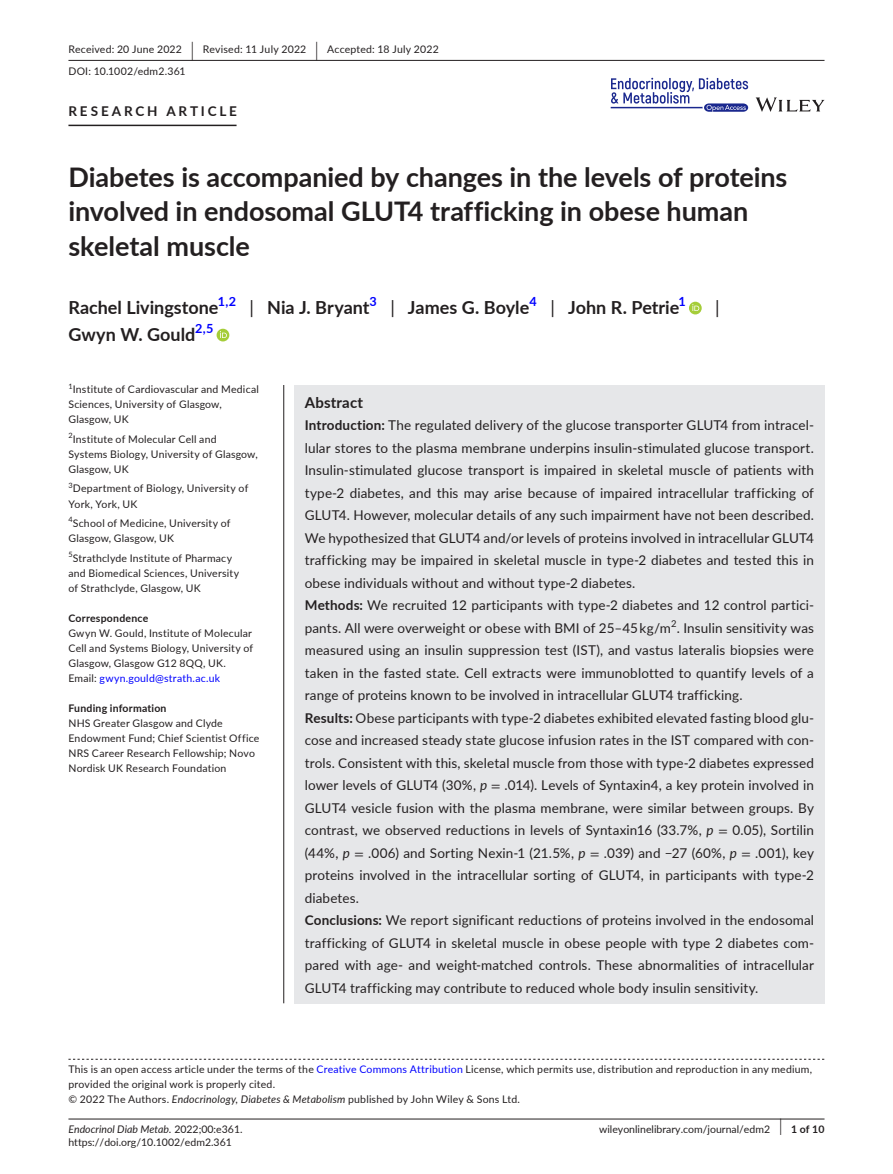
<style>
.page{position:relative;width:893px;height:1174px;background:#fff}
.page>*{position:absolute;margin:0;border:0;box-sizing:border-box;transform-origin:0 0}
.t1{font:700 27px/34.5px "Lato";letter-spacing:-.005em;color:#231f20}
.t2{font:700 18px "Lato";color:#231f20}
.t3{font:18px "Lato";color:#231f20}
.t4{font:700 15px "Lato";letter-spacing:.015em;color:#231f20}
.t5{font:13.5px/22.5px "Lato";letter-spacing:.01em;color:#231f20}
.t6{font:700 13.5px "Lato";letter-spacing:.21em;color:#231f20}
.t7{font:700 12.6px "Lato";color:#00f}
.t8{font:10.5px/15px "Lato";letter-spacing:.02em;color:#231f20}
.t9{font:10.5px "Lato";color:#231f20}
.t10{font:700 10.5px "Lato";letter-spacing:.02em;color:#231f20}
.t11{font:italic 10.5px "Lato";color:#231f20}
.t12{font:9.45px "Lato";color:#231f20}
.t13{font:7.35px "Lato";color:#231f20}
.s1{font-size:19.65px}
.s2{font-weight:400}
.s3{color:#00f}
.s4{font-weight:700}
.s5{font-style:italic}
.s6{font-family:"STIX"}
.s7{font-style:normal}
.s8{font-weight:400;font-size:17.4px}
</style>
<div class="page">
<hr style="left:68px;top:1118px;width:756px;height:1px;background:#231f20">
<svg style="left:756px;top:97px;width:68px;height:15px"></svg>
<svg style="left:611px;top:78px;width:137px;height:34px"></svg>
<hr style="left:68px;top:60px;width:756px;height:1px;background:#231f20">
<hr style="left:68px;top:125px;width:169px;height:1px;background:#231f20">
<div style="left:689px;top:302px;width:13px;height:12px;background:#a5cd39;border-radius:50%"></div>
<svg style="left:692px;top:304px;width:7px;height:7px"></svg>
<div style="left:217px;top:329px;width:12px;height:12px;background:#a5cd39;border-radius:50%"></div>
<svg style="left:220px;top:331px;width:7px;height:7px"></svg>
<svg style="left:68px;top:1058px;width:756px;height:1px"></svg>
<div style="left:294px;top:385px;width:530px;height:618px;background:#e6e7e9"></div>
<hr style="left:283px;top:385px;width:1px;height:618px;background:#231f20">
<p class="t8" style="left:68px;top:38px;width:372px;line-height:21.8px">Received: 20 June 2022 <span class="s1">|</span> Revised: 11 July 2022 <span class="s1">|</span> Accepted: 18 July 2022<br>DOI: 10.1002/edm2.361</p>
<p class="t6" style="left:68px;top:101px;width:170px">RESEARCH ARTICLE</p>
<h1 class="t1" style="left:68px;top:159px;width:720px">Diabetes is accompanied by changes in the levels of proteins involved in endosomal GLUT4 trafficking in obese human skeletal muscle</h1>
<h2 class="t2" style="left:68px;top:295px;width:152px">Rachel Livingstone</h2>
<p class="t7" style="left:218px;top:292px;width:20px">1,2</p>
<h2 class="t2" style="left:250px;top:295px;width:122px"><span class="s2">|</span> Nia J. Bryant</h2>
<p class="t7" style="left:370px;top:292px;width:9px">3</p>
<h2 class="t2" style="left:390px;top:295px;width:140px"><span class="s2">|</span> James G. Boyle</h2>
<p class="t7" style="left:530px;top:292px;width:9px">4</p>
<h2 class="t2" style="left:550px;top:295px;width:130px"><span class="s2">|</span> John R. Petrie</h2>
<p class="t7" style="left:679px;top:292px;width:9px">1</p>
<h2 class="t3" style="left:715px;top:295px;width:6px">|</h2>
<h2 class="t2" style="left:68px;top:322px;width:128px">Gwyn W. Gould</h2>
<p class="t7" style="left:195px;top:319px;width:20px">2,5</p>
<p class="t13" style="left:68px;top:381px;width:6px">1</p>
<p class="t8" style="left:68px;top:382px;width:192px;text-indent:4px">Institute of Cardiovascular and Medical<br>Sciences, University of Glasgow,<br>Glasgow, UK</p>
<p class="t8" style="left:68px;top:431px;width:191px"><sup>2</sup>Institute of Molecular Cell and<br>Systems Biology, University of Glasgow,<br>Glasgow, UK</p>
<p class="t8" style="left:68px;top:481px;width:181px"><sup>3</sup>Department of Biology, University of<br>York, York, UK</p>
<p class="t8" style="left:68px;top:515px;width:164px"><sup>4</sup>School of Medicine, University of<br>Glasgow, Glasgow, UK</p>
<p class="t8" style="left:68px;top:550px;width:172px"><sup>5</sup>Strathclyde Institute of Pharmacy and Biomedical Sciences, University of Strathclyde, Glasgow, UK</p>
<p class="t10" style="left:68px;top:610px;width:81px">Correspondence</p>
<p class="t8" style="left:68px;top:625px;width:186px">Gwyn W. Gould, Institute of Molecular Cell and Systems Biology, University of Glasgow, Glasgow G12 8QQ, UK.<br>Email: <span class="s3">gwyn.gould@strath.ac.uk</span></p>
<p class="t10" style="left:68px;top:700px;width:100px">Funding information</p>
<p class="t8" style="left:68px;top:715px;width:192px">NHS Greater Glasgow and Clyde Endowment Fund; Chief Scientist Office NRS Career Research Fellowship; Novo Nordisk UK Research Foundation</p>
<p class="t4" style="left:305px;top:391px;width:60px">Abstract</p>
<p class="t5" style="left:305px;top:413px;width:511px"><span class="s4">Introduction:</span> The regulated delivery of the glucose transporter GLUT4 from intracel&shy;lular stores to the plasma membrane underpins insulin-stimulated glucose transport.<br>Insulin-stimulated glucose transport is impaired in skeletal muscle of patients with type-2 diabetes, and this may arise because of impaired intracellular trafficking of GLUT4. However, molecular details of any such impairment have not been described.<br>We hypothesized that GLUT4 and/or levels of proteins involved in intracellular GLUT4 trafficking may be impaired in skeletal muscle in type-2 diabetes and tested this in obese individuals without and without type-2 diabetes.<br><span class="s4">Methods:</span> We recruited 12 participants with type-2 diabetes and 12 control partici&shy;pants. All were overweight or obese with BMI of 25–45 kg/m . Insulin sensitivity was</p>
<p class="t12" style="left:671px;top:616px;width:7px">2</p>
<p class="t5" style="left:305px;top:638px;width:511px">measured using an insulin suppression test (IST), and vastus lateralis biopsies were taken in the fasted state. Cell extracts were immunoblotted to quantify levels of a range of proteins known to be involved in intracellular GLUT4 trafficking.<br><span class="s4">Results:</span> Obese participants with type-2 diabetes exhibited elevated fasting blood glu&shy;cose and increased steady state glucose infusion rates in the IST compared with con&shy;trols. Consistent with this, skeletal muscle from those with type-2 diabetes expressed lower levels of GLUT4 (30%, <span class="s5">p</span> <span class="s6">=</span> .014). Levels of Syntaxin4, a key protein involved in GLUT4 vesicle fusion with the plasma membrane, were similar between groups. By contrast, we observed reductions in levels of Syntaxin16 (33.7%, <span class="s5">p</span> <span class="s6">=</span> 0.05), Sortilin (44%, <span class="s5">p</span> <span class="s6">=</span> .006) and Sorting Nexin-1 (21.5%, <span class="s5">p</span> <span class="s6">=</span> .039) and −27 (60%, <span class="s5">p</span> <span class="s6">=</span> .001), key proteins involved in the intracellular sorting of GLUT4, in participants with type-2 diabetes.<br><span class="s4">Conclusions:</span> We report significant reductions of proteins involved in the endosomal trafficking of GLUT4 in skeletal muscle in obese people with type 2 diabetes com&shy;pared with age- and weight-matched controls. These abnormalities of intracellular GLUT4 trafficking may contribute to reduced whole body insulin sensitivity.</p>
<p class="t8" style="left:68px;top:1061px;width:745px">This is an open access article under the terms of the <span class="s3">Creative Commons Attribution</span> License, which permits use, distribution and reproduction in any medium, provided the original work is properly cited.<br>© 2022 The Authors. <span class="s5">Endocrinology, Diabetes &amp; Metabolism</span> published by John Wiley &amp; Sons Ltd.</p>
<p class="t11" style="left:68px;top:1121px;width:176px">Endocrinol Diab Metab. <span class="s7">2022;00:e361.</span></p>
<p class="t10" style="left:779px;top:1121px;width:46px"><span class="s8">|</span> 1 of 10</p>
<p class="t9" style="left:68px;top:1135px;width:165px">https://doi.org/10.1002/edm2.361</p>
<p class="t9" style="left:599px;top:1121px;width:172px">wileyonlinelibrary.com/journal/edm2</p>
</div>
